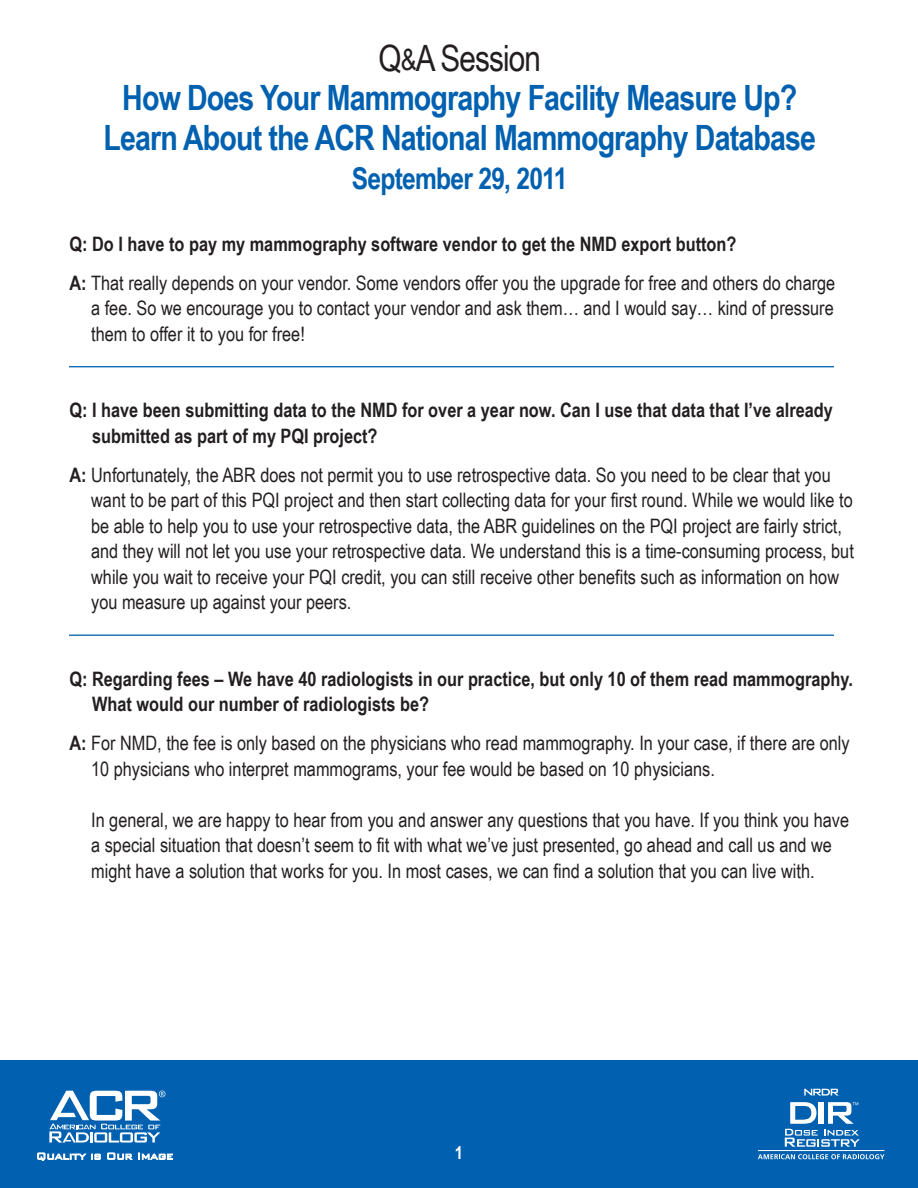
<style>
.page{position:relative;width:918px;height:1188px;background:#fff}
.page>*{position:absolute;margin:0;border:0;box-sizing:border-box;transform-origin:0 0}
.t1{font:36.3px "Arial Narrow";letter-spacing:-.025em;color:#231f20}
.t2{font:700 34.8px/39px "Arial Narrow";letter-spacing:-.025em;color:#0161b0;text-align:center}
.t3{font:700 30px "Arial Narrow";letter-spacing:-.025em;color:#0161b0}
.t4{font:19.95px/25.5px "Arial Narrow";color:#231f20}
.t5{font:700 19.95px/25.5px "Arial Narrow";color:#231f20}
.t6{font:700 18px "Arial Narrow";color:#fff}
.s1{font-size:29.25px}
.s2{font-weight:700}
</style>
<div class="page">
<div style="left:0;top:1060px;width:918px;height:128px;background:#0161b0"></div>
<hr style="left:758px;top:1150px;width:126px;height:1px;background:#fff">
<svg style="left:785px;top:1102px;width:75px;height:45px"></svg>
<svg style="left:758px;top:1154px;width:127px;height:5px"></svg>
<svg style="left:804px;top:1089px;width:35px;height:7px"></svg>
<svg style="left:49px;top:1091px;width:116px;height:52px"></svg>
<svg style="left:38px;top:1153px;width:63px;height:8px"></svg>
<svg style="left:107px;top:1153px;width:25px;height:7px"></svg>
<svg style="left:138px;top:1153px;width:35px;height:7px"></svg>
<hr style="left:69px;top:366px;width:765px;height:1px;background:#0161b0">
<hr style="left:69px;top:635px;width:765px;height:1px;background:#0161b0">
<h1 class="t1" style="left:378px;top:38px;width:164px">Q<span class="s1">&amp;</span>A Session</h1>
<h2 class="t2" style="left:104px;top:78px;width:714px">How Does Your Mammography Facility Measure Up?<br>Learn About the ACR National Mammography Database</h2>
<h3 class="t3" style="left:352px;top:161px;width:217px">September 29, 2011</h3>
<p class="t4" style="left:69px;top:224px;width:767px;line-height:39px"><span class="s2">Q: Do I have to pay my mammography software vendor to get the NMD export button?<br>A:</span> That really depends on your vendor. Some vendors offer you the upgrade for free and others do charge</p>
<p class="t4" style="left:91px;top:295px;width:744px">a fee. So we encourage you to contact your vendor and ask them… and I would say… kind of pressure them to offer it to you for free!</p>
<p class="t5" style="left:92px;top:397px;width:742px;text-indent:-23px">Q: I have been submitting data to the NMD for over a year now. Can I use that data that I’ve already submitted as part of my PQI project?</p>
<p class="t4" style="left:91px;top:462px;width:764px;text-indent:-22px"><span class="s2">A:</span> Unfortunately, the ABR does not permit you to use retrospective data. So you need to be clear that you want to be part of this PQI project and then start collecting data for your first round. While we would like to be able to help you to use your retrospective data, the ABR guidelines on the PQI project are fairly strict, and they will not let you use your retrospective data. We understand this is a time-consuming process, but while you wait to receive your PQI credit, you can still receive other benefits such as information on how you measure up against your peers.</p>
<p class="t5" style="left:92px;top:666px;width:762px;text-indent:-23px">Q: Regarding fees – We have 40 radiologists in our practice, but only 10 of them read mammography.<br>What would our number of radiologists be?</p>
<p class="t4" style="left:91px;top:730px;width:760px;text-indent:-22px"><span class="s2">A:</span> For NMD, the fee is only based on the physicians who read mammography. In your case, if there are only<br>10 physicians who interpret mammograms, your fee would be based on 10 physicians.</p>
<p class="t4" style="left:91px;top:807px;width:760px">In general, we are happy to hear from you and answer any questions that you have. If you think you have a special situation that doesn’t seem to fit with what we’ve just presented, go ahead and call us and we might have a solution that works for you. In most cases, we can find a solution that you can live with.</p>
<p class="t6" style="left:455px;top:1142px;width:10px">1</p>
</div>
